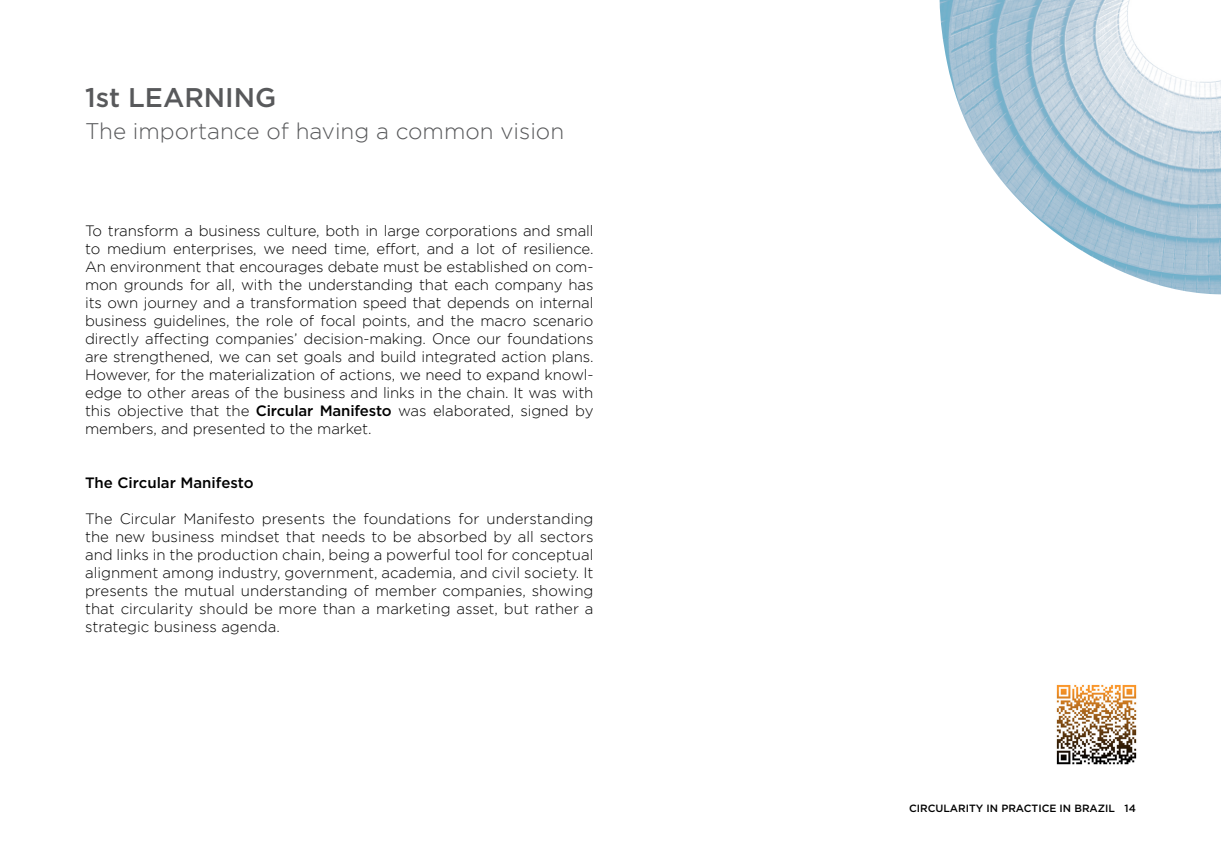
<style>
.page{position:relative;width:1221px;height:851px;background:#fff}
.page>*{position:absolute;margin:0;border:0;box-sizing:border-box;transform-origin:0 0}
.t1{font:500 27px "Gotham";color:#58595b}
.t2{font:300 22.5px "Gotham";color:#58595b}
.t3{font:300 15px/18px "Gotham";letter-spacing:-.01em;color:#000;text-align:justify}
.t4{font:500 15px "Gotham";color:#000}
.t5{font:500 10.5px "Gotham";color:#000}
.s1{font-weight:500}
</style>
<div class="page">
<img style="left:939px;top:0;width:281px;height:294px">
<img style="left:1056px;top:684px;width:81px;height:81px">
<h1 class="t1" style="left:85px;top:79px;width:193px">1st LEARNING</h1>
<h2 class="t2" style="left:85px;top:118px;width:480px">The importance of having a common vision</h2>
<p class="t3" style="left:85px;top:221px;width:510px">To transform a business culture, both in large corporations and small to medium enterprises, we need time, effort, and a lot of resilience.<br>An environment that encourages debate must be established on com&shy;mon grounds for all, with the understanding that each company has its own journey and a transformation speed that depends on internal business guidelines, the role of focal points, and the macro scenario directly affecting companies’ decision-making. Once our foundations are strengthened, we can set goals and build integrated action plans.<br>However, for the materialization of actions, we need to expand knowl&shy;edge to other areas of the business and links in the chain. It was with this objective that the <span class="s1">Circular Manifesto</span> was elaborated, signed by members, and presented to the market.</p>
<p class="t4" style="left:85px;top:472px;width:170px">The Circular Manifesto</p>
<p class="t3" style="left:85px;top:509px;width:510px">The Circular Manifesto presents the foundations for understanding the new business mindset that needs to be absorbed by all sectors and links in the production chain, being a powerful tool for conceptual alignment among industry, government, academia, and civil society. It presents the mutual understanding of member companies, showing that circularity should be more than a marketing asset, but rather a strategic business agenda.</p>
<p class="t5" style="left:909px;top:801px;width:228px">CIRCULARITY IN PRACTICE IN BRAZIL 14</p>
</div>
